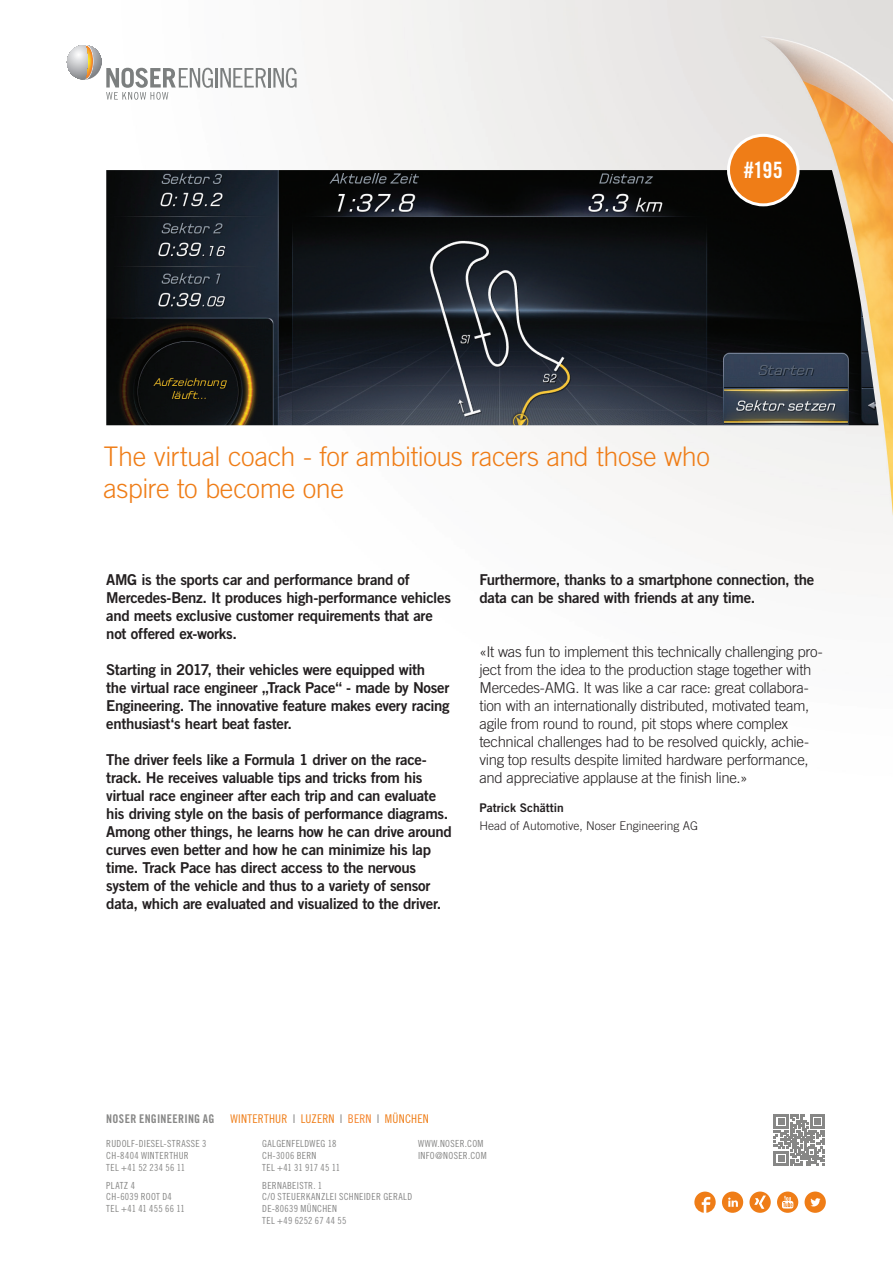
<style>
.page{position:relative;width:893px;height:1263px;background:#fff}
.page>*{position:absolute;margin:0;border:0;box-sizing:border-box;transform-origin:0 0}
.Titel{font:300 27px "Trade Gothic LT Std";letter-spacing:-.015em;color:#ef7d17}
.KH_Number{font:22.5px "Trade Gothic LT Std Bd Cn 20";color:#fff}
.Lauftext{font:15px/18px "Trade Gothic LT Std Bd 2";letter-spacing:-.02em;color:#231f20}
.Lauftext-2{font:300 15px/18px "Trade Gothic LT Std";letter-spacing:-.02em;color:#231f20}
.Lauftext-3{font:300 12px "Trade Gothic LT Std";color:#231f20}
.t1{font:12px "Trade Gothic LT Std Cn 18";letter-spacing:.015em;color:#ef7d17}
.t2{font:12px "Trade Gothic LT Std Bd Cn 20";letter-spacing:.025em;color:#878786}
.Lauftext-4{font:12px "Trade Gothic LT Std Bd 2";color:#231f20}
.t3{font:9.75px/11.7px "Trade Gothic LT Std Cn 18";letter-spacing:.03em;color:#878786}
.t4{font:9.75px/11.7px "Trade Gothic LT Std Cn 18";letter-spacing:.03em;color:#878787}
.s1{color:#878786}
.s2{color:#f58229}
</style>
<div class="page">
<img style="left:66px;top:0;width:827px;height:1204px">
<hr style="left:216px;top:68px;width:2px;height:20px;background:#7c7f7f">
<svg style="left:220px;top:68px;width:46px;height:20px"></svg>
<hr style="left:269px;top:68px;width:2px;height:20px;background:#7c7f7f">
<svg style="left:273px;top:68px;width:24px;height:20px"></svg>
<svg style="left:67px;top:45px;width:146px;height:55px"></svg>
<svg style="left:749px;top:1191px;width:22px;height:22px"></svg>
<svg style="left:804px;top:1191px;width:22px;height:22px"></svg>
<svg style="left:777px;top:1191px;width:21px;height:22px"></svg>
<svg style="left:694px;top:1191px;width:22px;height:22px"></svg>
<svg style="left:722px;top:1191px;width:21px;height:22px"></svg>
<svg style="left:774px;top:1114px;width:51px;height:51px"></svg>
<img style="left:106px;top:170px;width:772px;height:255px">
<div style="left:728px;top:135px;width:70px;height:70px;background:#ef7d17;border-radius:50%"></div>
<div style="left:727px;top:134px;width:72px;height:72px;border:3px solid #fff;border-radius:50%"></div>
<p class="KH_Number" style="left:744px;top:157px;width:41px">#195</p>
<p class="Titel" style="left:104px;top:440px;width:608px">The virtual coach - for ambitious racers and those who</p>
<p class="Titel" style="left:104px;top:473px;width:242px">aspire to become one</p>
<p class="Lauftext" style="left:106px;top:570px;width:346px">AMG is the sports car and performance brand of Mercedes-Benz. It produces high-performance vehicles and meets exclusive customer requirements that are not offered ex-works.</p>
<p class="Lauftext" style="left:106px;top:660px;width:345px">Starting in 2017, their vehicles were equipped with<br>the virtual race engineer „Track Pace“ - made by Noser Engineering. The innovative feature makes every racing enthusiast‘s heart beat faster.</p>
<p class="Lauftext" style="left:106px;top:750px;width:347px">The driver feels like a Formula 1 driver on the race&shy;track. He receives valuable tips and tricks from his virtual race engineer after each trip and can evaluate his driving style on the basis of performance diagrams.<br>Among other things, he learns how he can drive around curves even better and how he can minimize his lap time. Track Pace has direct access to the nervous system of the vehicle and thus to a variety of sensor data, which are evaluated and visualized to the driver.</p>
<p class="Lauftext" style="left:479px;top:570px;width:336px">Furthermore, thanks to a smartphone connection, the data can be shared with friends at any time.</p>
<p class="Lauftext-2" style="left:479px;top:642px;width:345px">«It was fun to implement this technically challenging pro&shy;ject from the idea to the production stage together with Mercedes-AMG. It was like a car race: great collabora&shy;tion with an internationally distributed, motivated team, agile from round to round, pit stops where complex technical challenges had to be resolved quickly, achie&shy;ving top results despite limited hardware performance, and appreciative applause at the finish line.»</p>
<p class="Lauftext-4" style="left:479px;top:800px;width:86px">Patrick Schättin</p>
<p class="Lauftext-3" style="left:479px;top:818px;width:220px">Head of Automotive, Noser Engineering AG</p>
<p class="t2" style="left:106px;top:1111px;width:110px">NOSER ENGINEERING AG</p>
<p class="t1" style="left:231px;top:1111px;width:200px">WINTERTHUR <span class="s1">I</span> LUZERN <span class="s1">I</span> <span class="s2">BERN</span> <span class="s1">I</span> MÜNCHEN</p>
<p class="t3" style="left:106px;top:1138px;width:102px">RUDOLF-DIESEL-STRASSE 3<br>CH-8404 WINTERTHUR<br>TEL +41 52 234 56 11</p>
<p class="t3" style="left:106px;top:1179px;width:80px">PLATZ 4<br>CH-6039 ROOT D4<br>TEL +41 41 455 66 11</p>
<p class="t3" style="left:262px;top:1138px;width:80px">GALGENFELDWEG 18<br>CH-3006 BERN<br>TEL +41 31 917 45 11</p>
<p class="t4" style="left:262px;top:1179px;width:152px">BERNABEISTR. 1<br>C/O STEUERKANZLEI SCHNEIDER GERALD<br>DE-80639 MÜNCHEN<br>TEL +49 6252 67 44 55</p>
<p class="t3" style="left:418px;top:1138px;width:70px">WWW.NOSER.COM<br>INFO@NOSER.COM</p>
</div>
